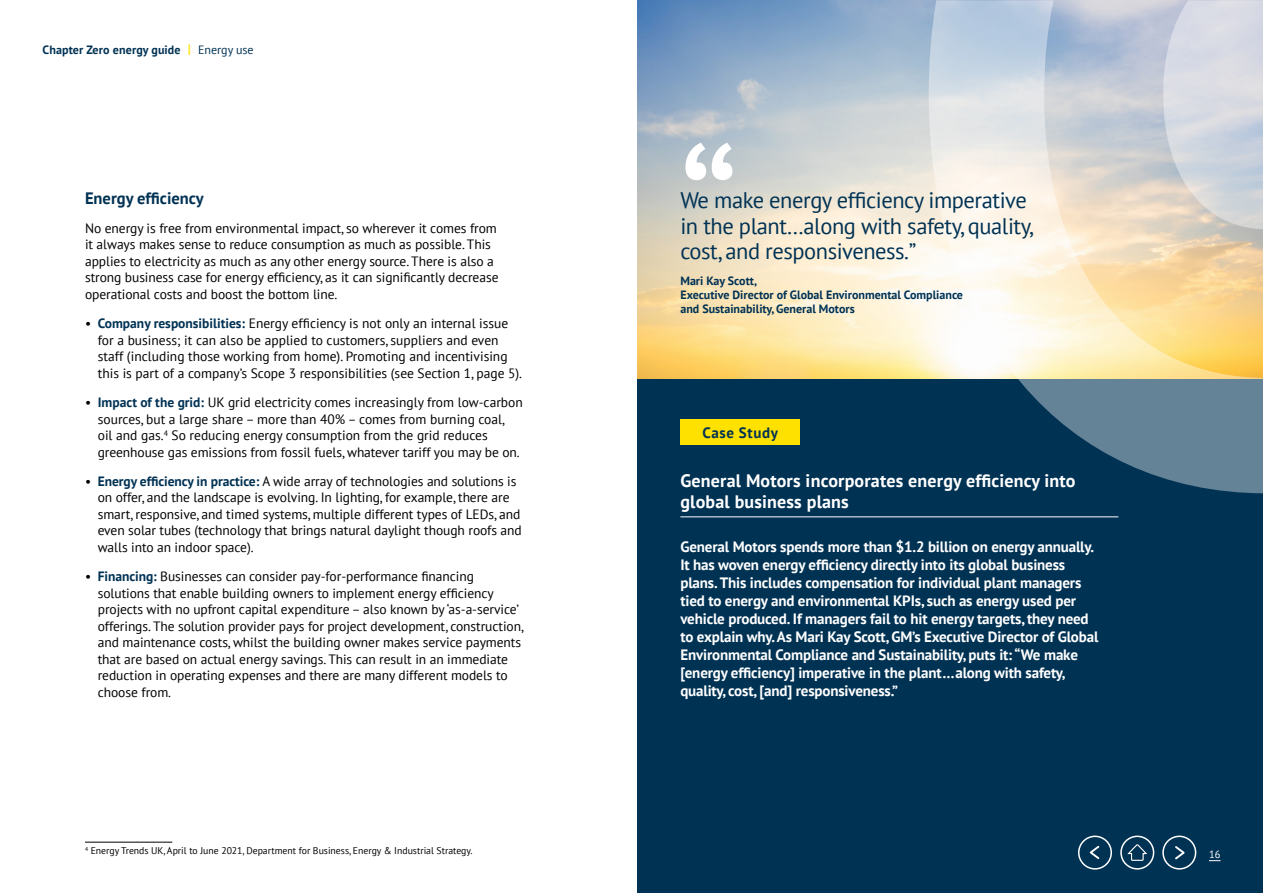
<style>
.page{position:relative;width:1263px;height:893px;background:#fff}
.page>*{position:absolute;margin:0;border:0;box-sizing:border-box;transform-origin:0 0}
.t1{font:180px "PT Sans";color:#fff}
.t2{font:22.5px/25.5px "PT Sans";letter-spacing:-.02em;color:#003254}
.t3{font:700 18px/21px "PT Sans";letter-spacing:.01em;color:#fff}
.t4{font:700 16.5px "PT Sans";color:#003254}
.t5{font:700 15px/18px "PT Sans";letter-spacing:-.01em;color:#fff}
.t6{font:700 15px "PT Sans";letter-spacing:.04em;color:#003254}
.t7{font:13.5px/16.5px "PT Sans";letter-spacing:-.005em;color:#000}
.t8{font:700 12px/13.5px "PT Sans";color:#003254}
.t9{font:10.5px "PT Sans";color:#fff}
.t10{font:9.75px "PT Sans";color:#000}
.s1{font-weight:400;font-size:15px;color:#ffe100}
.s2{font-weight:400}
.s3{font-weight:700;color:#003254}
</style>
<div class="page">
<div style="left:638px;top:366px;width:625px;height:527px;background:#003254"></div>
<img style="left:638px;top:0;width:291px;height:379px">
<svg style="left:929px;top:0;width:334px;height:493px"></svg>
<hr style="left:680px;top:517px;width:438px;height:1px;background:#fff">
<div style="left:680px;top:419px;width:119px;height:26px;background:#ffe100"></div>
<hr style="left:85px;top:842px;width:87px;height:1px;background:#000">
<svg style="left:1089px;top:846px;width:10px;height:13px"></svg>
<div style="left:1078px;top:836px;width:34px;height:34px;border:1px solid #fff;border-radius:50%"></div>
<svg style="left:1128px;top:844px;width:18px;height:26px"></svg>
<div style="left:1120px;top:836px;width:34px;height:34px;border:2px solid #fff;border-radius:50%"></div>
<svg style="left:1175px;top:846px;width:10px;height:13px"></svg>
<div style="left:1162px;top:836px;width:34px;height:34px;border:1px solid #fff;border-radius:50%"></div>
<p class="t8" style="left:43px;top:44px;width:213px">Chapter Zero energy guide <span class="s1">I</span> <span class="s2">Energy use</span></p>
<p class="t4" style="left:85px;top:187px;width:120px">Energy efficiency</p>
<p class="t7" style="left:85px;top:221px;width:415px">No energy is free from environmental impact, so wherever it comes from it always makes sense to reduce consumption as much as possible. This applies to electricity as much as any other energy source. There is also a strong business case for energy efficiency, as it can significantly decrease operational costs and boost the bottom line.</p>
<p class="t7" style="left:98px;top:316px;width:426px;text-indent:-13px">• <span class="s3">Company responsibilities:</span> Energy efficiency is not only an internal issue for a business; it can also be applied to customers, suppliers and even staff (including those working from home). Promoting and incentivising this is part of a company’s Scope 3 responsibilities (see Section 1, page 5).</p>
<p class="t7" style="left:98px;top:395px;width:427px;text-indent:-13px">• <span class="s3">Impact of the grid:</span> UK grid electricity comes increasingly from low-carbon sources, but a large share – more than 40% – comes from burning coal, oil and gas.<sup>4</sup> So reducing energy consumption from the grid reduces greenhouse gas emissions from fossil fuels, whatever tariff you may be on.</p>
<p class="t7" style="left:98px;top:474px;width:425px;text-indent:-13px">• <span class="s3">Energy efficiency in practice:</span> A wide array of technologies and solutions is on offer, and the landscape is evolving. In lighting, for example, there are smart, responsive, and timed systems, multiple different types of LEDs, and even solar tubes (technology that brings natural daylight though roofs and walls into an indoor space).</p>
<p class="t7" style="left:98px;top:569px;width:427px;text-indent:-13px">• <span class="s3">Financing:</span> Businesses can consider pay-for-performance financing solutions that enable building owners to implement energy efficiency projects with no upfront capital expenditure – also known by ‘as-a-service’ offerings. The solution provider pays for project development, construction, and maintenance costs, whilst the building owner makes service payments that are based on actual energy savings. This can result in an immediate reduction in operating expenses and there are many different models to choose from.</p>
<h1 class="t1" style="left:678px;top:139px;width:63px">“</h1>
<h2 class="t2" style="left:680px;top:187px;width:355px">We make energy efficiency imperative in the plant…along with safety, quality, cost, and responsiveness.”</h2>
<p class="t8" style="left:680px;top:275px;width:284px">Mari Kay Scott,<br>Executive Director of Global Environmental Compliance and Sustainability, General Motors</p>
<p class="t6" style="left:702px;top:426px;width:77px">Case Study</p>
<h3 class="t3" style="left:680px;top:470px;width:396px">General Motors incorporates energy efficiency into global business plans</h3>
<p class="t5" style="left:680px;top:538px;width:419px">General Motors spends more than $1.2 billion on energy annually.<br>It has woven energy efficiency directly into its global business plans. This includes compensation for individual plant managers tied to energy and environmental KPIs, such as energy used per vehicle produced. If managers fail to hit energy targets, they need to explain why. As Mari Kay Scott, GM’s Executive Director of Global Environmental Compliance and Sustainability, puts it: “We make [energy efficiency] imperative in the plant…along with safety, quality, cost, [and] responsiveness.”</p>
<p class="t10" style="left:85px;top:846px;width:389px"><sup>4</sup> Energy Trends UK, April to June 2021, Department for Business, Energy &amp; Industrial Strategy.</p>
<p class="t9" style="left:1209px;top:850px;width:13px">16</p>
</div>
